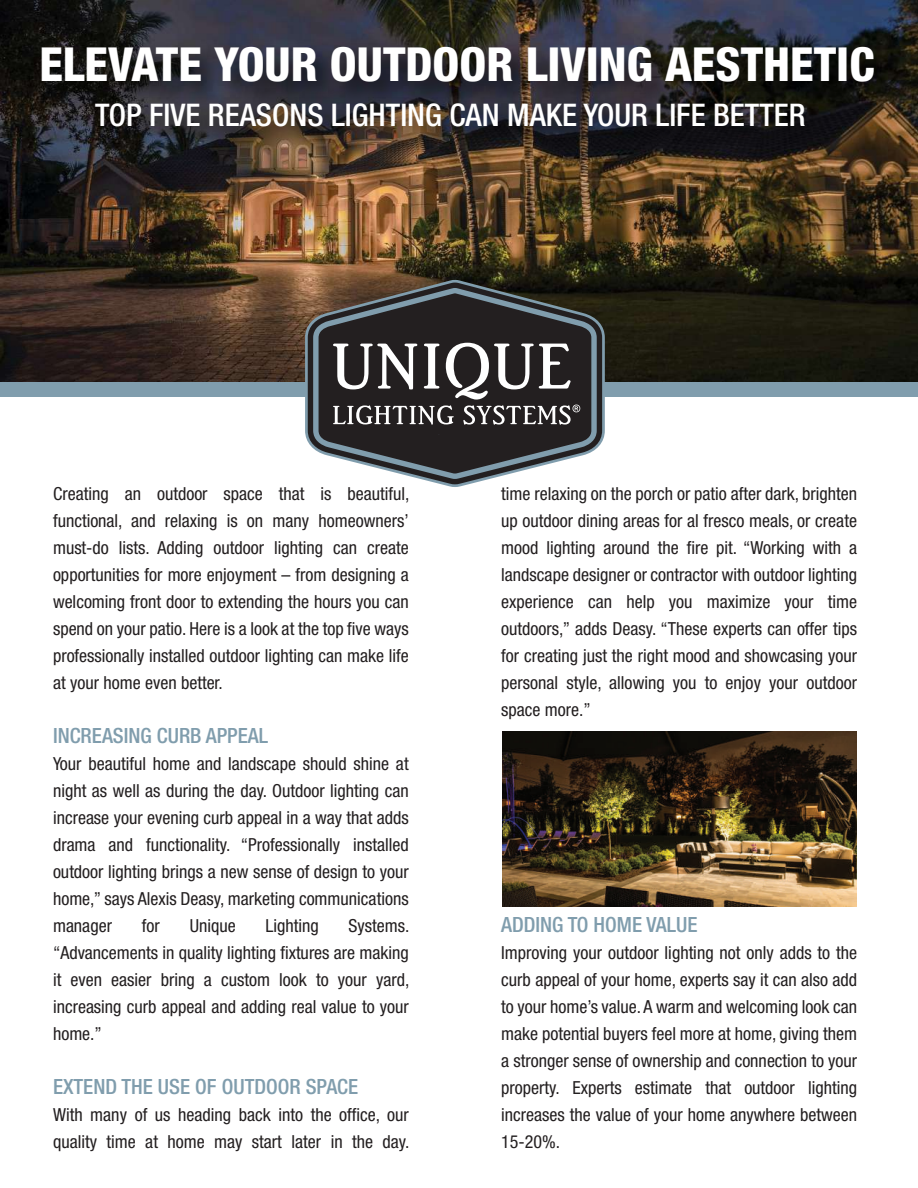
<style>
.page{position:relative;width:918px;height:1188px;background:#fff}
.page>*{position:absolute;margin:0;border:0;box-sizing:border-box;transform-origin:0 0}
.t1{font:800 condensed 46.95px "Helvetica Neue LT Std";color:#fff}
.t2{font:500 condensed 31.2px "Helvetica Neue LT Std";color:#fff}
.t3{font:500 condensed 21px "Helvetica Neue";color:#809dad}
.t4{font:condensed 18px/27px "Helvetica Neue";color:#231f20;text-align:justify}
</style>
<div class="page">
<img style="left:0;top:0;width:918px;height:383px">
<div style="left:0;top:383px;width:918px;height:14px;background:#809dad"></div>
<svg style="left:305px;top:280px;width:300px;height:207px"></svg>
<svg style="left:319px;top:293px;width:272px;height:181px;background:#3e3e3f"></svg>
<svg style="left:333px;top:343px;width:247px;height:82px"></svg>
<img style="left:27px;top:30px;width:881px;height:95px">
<img style="left:83px;top:88px;width:756px;height:78px">
<img style="left:502px;top:732px;width:354px;height:174px">
<h1 class="t1" style="left:39px;top:35px;width:837px">ELEVATE YOUR OUTDOOR LIVING AESTHETIC</h1>
<h2 class="t2" style="left:95px;top:97px;width:712px">TOP FIVE REASONS LIGHTING CAN MAKE YOUR LIFE BETTER</h2>
<p class="t4" style="left:53px;top:480px;width:358px">Creating an outdoor space that is beautiful, functional, and relaxing is on many homeowners’ must-do lists. Adding outdoor lighting can create opportunities for more enjoyment – from designing a welcoming front door to extending the hours you can spend on your patio. Here is a look at the top five ways professionally installed outdoor lighting can make life at your home even better.</p>
<p class="t3" style="left:53px;top:723px;width:217px">INCREASING CURB APPEAL</p>
<p class="t4" style="left:53px;top:750px;width:357px">Your beautiful home and landscape should shine at night as well as during the day. Outdoor lighting can increase your evening curb appeal in a way that adds drama and functionality. “Professionally installed outdoor lighting brings a new sense of design to your home,” says Alexis Deasy, marketing communications manager</p>
<p class="t4" style="left:53px;top:912px;width:358px;text-indent:296px">Systems. “Advancements in quality lighting fixtures are making it even easier bring a custom look to your yard, increasing curb appeal and adding real value to your home.”</p>
<p class="t3" style="left:53px;top:1074px;width:307px">EXTEND THE USE OF OUTDOOR SPACE</p>
<p class="t4" style="left:53px;top:1101px;width:358px">With many of us heading back into the office, our quality time at home may start later in the day.</p>
<p class="t4" style="left:142px;top:912px;width:19px">for</p>
<p class="t4" style="left:190px;top:912px;width:48px">Unique</p>
<p class="t4" style="left:265px;top:912px;width:55px">Lighting</p>
<p class="t4" style="left:501px;top:480px;width:357px">time relaxing on the porch or patio after dark, brighten up outdoor dining areas for al fresco meals, or create mood lighting around the fire pit. “Working with a landscape designer or contractor with outdoor lighting experience can help you maximize your time outdoors,” adds Deasy. “These experts can offer tips for creating just the right mood and showcasing your personal style, allowing you to enjoy your outdoor space more.”</p>
<p class="t3" style="left:501px;top:912px;width:198px">ADDING TO HOME VALUE</p>
<p class="t4" style="left:501px;top:939px;width:357px">Improving your outdoor lighting not only adds to the curb appeal of your home, experts say it can also add to your home’s value. A warm and welcoming look can make potential buyers feel more at home, giving them a stronger sense of ownership and connection to your property. Experts estimate that outdoor lighting increases the value of your home anywhere between 15-20%.</p>
</div>
